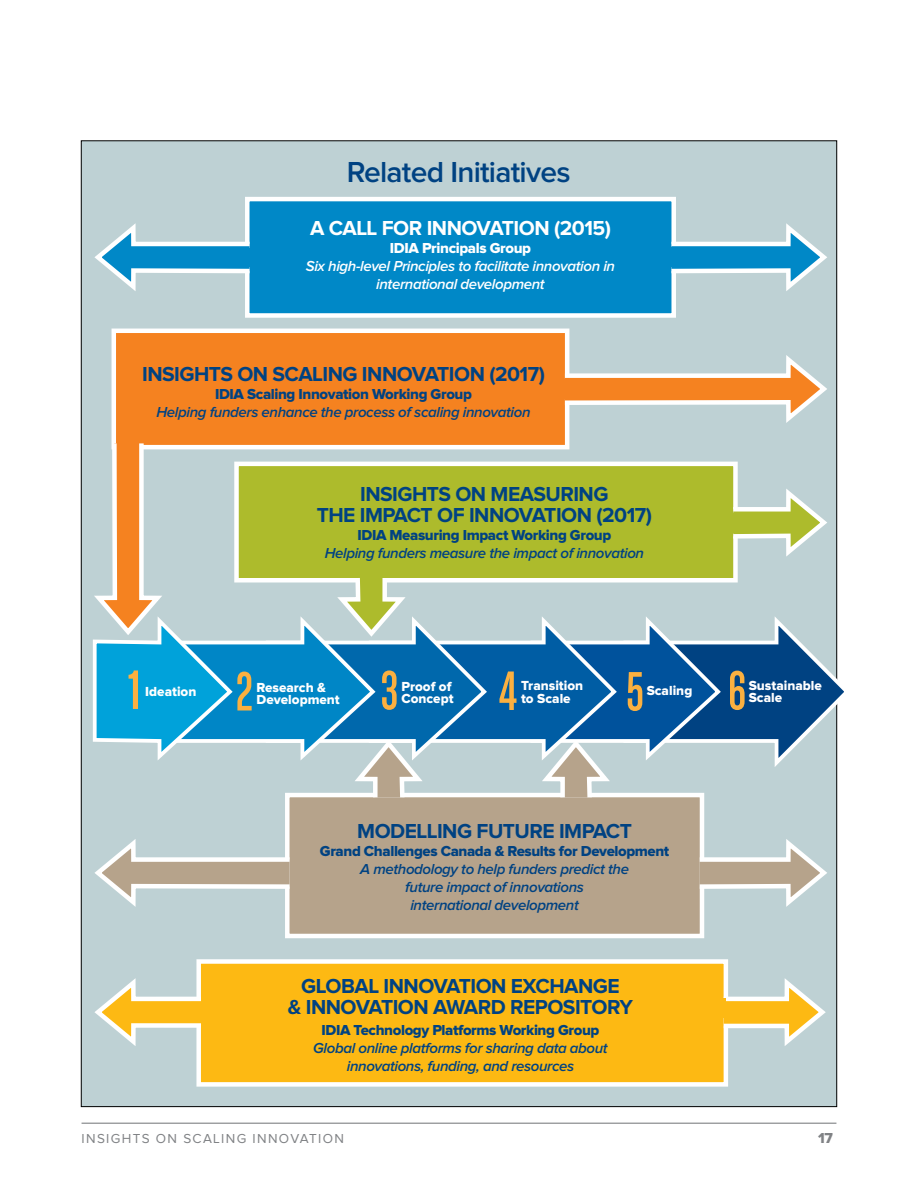
<style>
.page{position:relative;width:918px;height:1188px;background:#fff}
.page>*{position:absolute;margin:0;border:0;box-sizing:border-box;transform-origin:0 0}
.t1{font:58.95px "Chalet Comprime Cologne Eighty";color:#fbb040;scale:.89 1}
.t2{font:58.95px "Chalet Comprime Cologne Eighty";color:#fbb040}
.t3{font:600 30px "Proxima Nova";letter-spacing:-.025em;color:#004282}
.t4{font:700 21px/21px "Proxima Nova";letter-spacing:-.025em;color:#004282;text-align:center}
.t5{font:700 21px "Proxima Nova";letter-spacing:-.025em;color:#fff}
.t6{font:italic 600 15px/18px "Proxima Nova";letter-spacing:-.025em;color:#004282;text-align:center}
.t7{font:15px "Proxima Nova Extrabld";letter-spacing:-.025em;color:#004282}
.t8{font:italic 600 15px/18px "Proxima Nova";letter-spacing:-.025em;color:#fff;text-align:center}
.t9{font:15px "Proxima Nova Extrabld";letter-spacing:-.025em;color:#fff}
.t10{font:15px "Proxima Nova Extrabld";color:#808285}
.t11{font:13.65px/12.1px "Proxima Nova Extrabld";color:#fff}
.t12{font:13.5px "Proxima Nova";letter-spacing:.1em;color:#808285}
</style>
<div class="page">
<hr style="left:82px;top:1123px;width:754px;height:1px;background:#808285">
<div style="left:81px;top:141px;width:756px;height:966px;background:#bed1d4"></div>
<div style="left:112px;top:329px;width:457px;height:120px;background:#f58220;border:4px solid #fff"></div>
<svg style="left:564px;top:350px;width:263px;height:78px"></svg>
<div style="left:553px;top:380px;width:12px;height:19px;background:#f58220"></div>
<div style="left:285px;top:793px;width:419px;height:145px;background:#b6a38b;border:4px solid #fff"></div>
<svg style="left:94px;top:834px;width:196px;height:78px"></svg>
<svg style="left:699px;top:834px;width:128px;height:78px"></svg>
<div style="left:245px;top:197px;width:431px;height:121px;background:#0088c7;border:4px solid #fff"></div>
<svg style="left:94px;top:219px;width:156px;height:77px"></svg>
<svg style="left:671px;top:219px;width:156px;height:77px"></svg>
<div style="left:654px;top:248px;width:19px;height:19px;background:#0088c7"></div>
<div style="left:249px;top:248px;width:18px;height:19px;background:#0088c7"></div>
<div style="left:196px;top:959px;width:532px;height:128px;background:#fdb913;border:4px solid #fff"></div>
<svg style="left:94px;top:973px;width:107px;height:78px"></svg>
<svg style="left:723px;top:973px;width:103px;height:78px"></svg>
<div style="left:197px;top:1003px;width:18px;height:19px;background:#fdb913"></div>
<div style="left:670px;top:999px;width:56px;height:19px;background:#fdb913"></div>
<svg style="left:93px;top:439px;width:751px;height:363px"></svg>
<h2 class="t3" style="left:347px;top:158px;width:225px">Related Initiatives</h2>
<h3 class="t5" style="left:310px;top:218px;width:302px">A CALL FOR INNOVATION (2015)</h3>
<p class="t9" style="left:390px;top:241px;width:143px">IDIA Principals Group</p>
<p class="t8" style="left:306px;top:257px;width:311px">Six high-level Principles to facilitate innovation in international development</p>
<h3 class="t4" style="left:142px;top:365px;width:404px">INSIGHTS ON SCALING INNOVATION (2017)</h3>
<p class="t7" style="left:215px;top:387px;width:258px">IDIA Scaling Innovation Working Group</p>
<p class="t6" style="left:156px;top:404px;width:376px">Helping funders enhance the process of scaling innovation</p>
<h3 class="t4" style="left:317px;top:484px;width:337px">INSIGHTS ON MEASURING<br>THE IMPACT OF INNOVATION (2017)</h3>
<p class="t7" style="left:357px;top:528px;width:255px">IDIA Measuring Impact Working Group</p>
<p class="t6" style="left:325px;top:544px;width:321px">Helping funders measure the impact of innovation</p>
<h1 class="t2" style="left:128px;top:657px;width:14px">1</h1>
<p class="t11" style="left:145px;top:686px;width:53px">Ideation</p>
<h1 class="t1" style="left:236px;top:659px;width:20px">2</h1>
<p class="t11" style="left:257px;top:682px;width:71px">Research &amp;</p>
<p class="t11" style="left:257px;top:694px;width:85px">Development</p>
<h1 class="t1" style="left:381px;top:658px;width:21px">3</h1>
<p class="t11" style="left:521px;top:680px;width:64px">Transition</p>
<h1 class="t1" style="left:499px;top:658px;width:22px">4</h1>
<p class="t11" style="left:401px;top:681px;width:54px">Proof of<br>Concept</p>
<p class="t11" style="left:521px;top:693px;width:51px">to Scale</p>
<h1 class="t1" style="left:728px;top:658px;width:22px">6</h1>
<h1 class="t1" style="left:626px;top:659px;width:21px">5</h1>
<p class="t11" style="left:749px;top:680px;width:75px">Sustainable</p>
<p class="t11" style="left:647px;top:685px;width:47px">Scaling</p>
<p class="t11" style="left:749px;top:692px;width:35px">Scale</p>
<h3 class="t4" style="left:357px;top:822px;width:276px">MODELLING FUTURE IMPACT</h3>
<p class="t7" style="left:320px;top:844px;width:351px">Grand Challenges Canada &amp; Results for Development</p>
<p class="t6" style="left:360px;top:861px;width:270px">A methodology to help funders predict the future impact of innovations<br>international development</p>
<h3 class="t4" style="left:288px;top:976px;width:347px">GLOBAL INNOVATION EXCHANGE<br>&amp; INNOVATION AWARD REPOSITORY</h3>
<p class="t7" style="left:322px;top:1023px;width:279px">IDIA Technology Platforms Working Group</p>
<p class="t6" style="left:313px;top:1039px;width:296px">Global online platforms for sharing data about innovations, funding, and resources</p>
<p class="t12" style="left:82px;top:1132px;width:264px">INSIGHTS ON SCALING INNOVATION</p>
<p class="t10" style="left:818px;top:1131px;width:16px">17</p>
</div>
